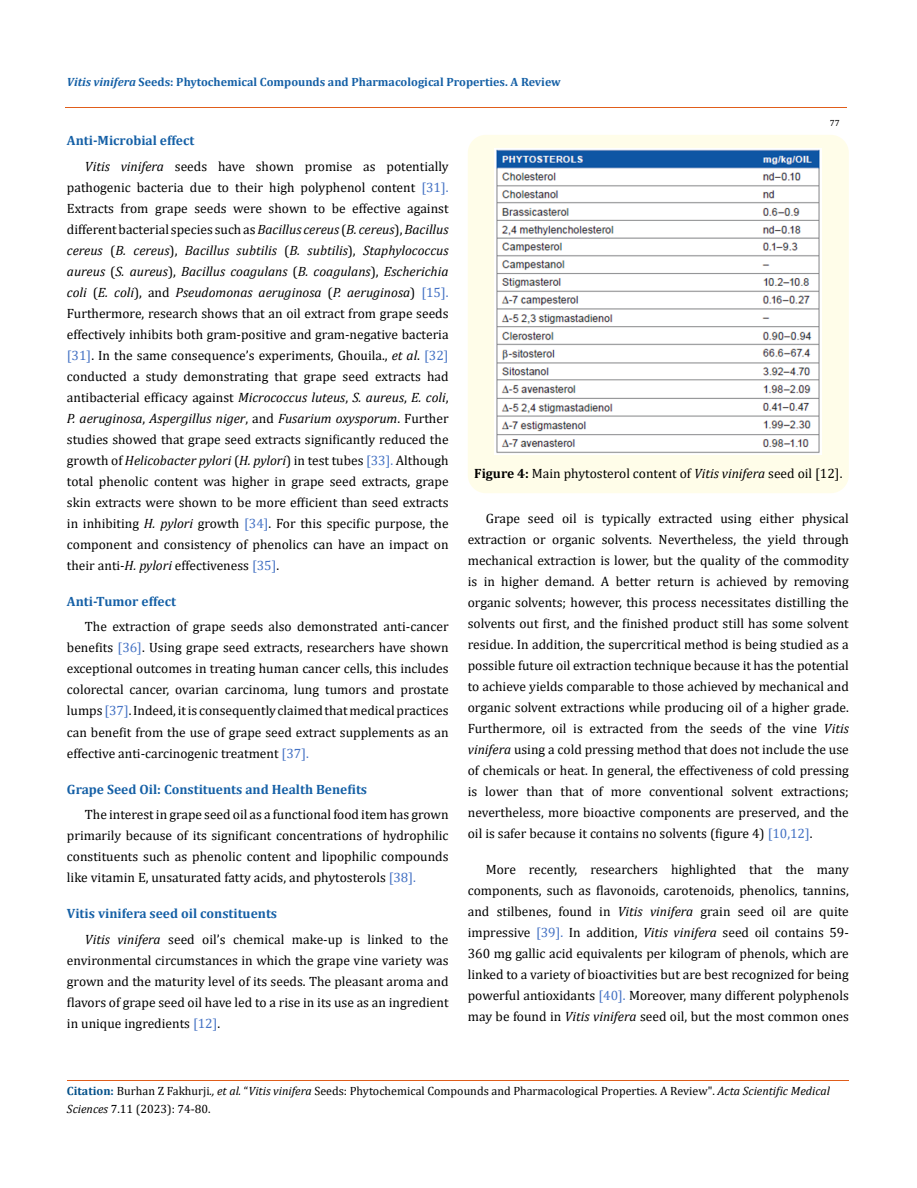
<style>
.page{position:relative;width:917px;height:1188px;background:#fff}
.page>*{position:absolute;margin:0;border:0;box-sizing:border-box;transform-origin:0 0}
.t1{font:13.5px/21px "Cambria";color:#000;text-align:justify}
.t2{font:700 13.5px "Cambria";color:#1560a6}
.t3{font:12px/18px "Cambria";color:#000}
.t4{font:700 12px "Cambria";color:#1560a6}
.t5{font:9px "Cambria";color:#000}
.s1{font-style:italic}
.s2{font-weight:700;color:#1560a6}
.s3{color:#4472c4}
.s4{font-weight:700}
.s5{font-weight:700;color:#035089}
</style>
<div class="page">
<div style="left:468px;top:135px;width:380px;height:358px;background:#fffde9;border-radius:18px"></div>
<img style="left:494px;top:148px;width:327px;height:307px">
<hr style="left:65px;top:108px;width:782px;height:1px;background:#e05d1a">
<hr style="left:67px;top:1080px;width:781px;height:1px;background:#e05d1a">
<p class="t4" style="left:67px;top:73px;width:495px"><span class="s1">Vitis vinifera</span> Seeds: Phytochemical Compounds and Pharmacological Properties. A Review</p>
<p class="t5" style="left:829px;top:118px;width:11px">77</p>
<p class="t1" style="left:85px;top:128px;width:365px;line-height:25.5px;text-indent:-18px"><span class="s2">Anti-Microbial effect<br></span><span class="s1">Vitis vinifera</span> seeds have shown promise as potentially</p>
<p class="t1" style="left:67px;top:177px;width:383px">pathogenic bacteria due to their high polyphenol content <span class="s3">[31].<br></span>Extracts from grape seeds were shown to be effective against different bacterial species such as <span class="s1">Bacillus cereus</span> (<span class="s1">B. cereus</span>), <span class="s1">Bacillus cereus</span> (<span class="s1">B. cereus</span>), <span class="s1">Bacillus subtilis</span> (<span class="s1">B. subtilis</span>), <span class="s1">Staphylococcus aureus</span> (<span class="s1">S. aureus</span>), <span class="s1">Bacillus coagulans</span> (<span class="s1">B. coagulans</span>), <span class="s1">Escherichia coli</span> (<span class="s1">E. coli</span>), and <span class="s1">Pseudomonas aeruginosa</span> (<span class="s1">P. aeruginosa</span>) <span class="s3">[15].<br></span>Furthermore, research shows that an oil extract from grape seeds effectively inhibits both gram-positive and gram-negative bacteria <span class="s3">[31]</span>. In the same consequence’s experiments, Ghouila., <span class="s1">et al</span>. <span class="s3">[32] </span>conducted a study demonstrating that grape seed extracts had antibacterial efficacy against <span class="s1">Micrococcus luteus</span>, <span class="s1">S. aureus</span>, <span class="s1">E. coli</span>, <span class="s1">P. aeruginosa</span>, <span class="s1">Aspergillus niger</span>, and <span class="s1">Fusarium oxysporum</span>. Further studies showed that grape seed extracts significantly reduced the growth of <span class="s1">Helicobacter pylori</span> (<span class="s1">H. pylori</span>) in test tubes <span class="s3">[33].</span> Although total phenolic content was higher in grape seed extracts, grape skin extracts were shown to be more efficient than seed extracts in inhibiting <span class="s1">H. pylori</span> growth <span class="s3">[34]</span>. For this specific purpose, the component and consistency of phenolics can have an impact on their anti<span class="s1">-H. pylori</span> effectiveness <span class="s3">[35]</span>.</p>
<p class="t2" style="left:67px;top:592px;width:110px">Anti-Tumor effect</p>
<p class="t1" style="left:67px;top:616px;width:383px;text-indent:18px">The extraction of grape seeds also demonstrated anti-cancer benefits <span class="s3">[36]</span>. Using grape seed extracts, researchers have shown exceptional outcomes in treating human cancer cells, this includes colorectal cancer, ovarian carcinoma, lung tumors and prostate lumps <span class="s3">[37]</span>. Indeed, it is consequently claimed that medical practices can benefit from the use of grape seed extract supplements as an effective anti-carcinogenic treatment <span class="s3">[37].</span></p>
<p class="t2" style="left:67px;top:779px;width:302px">Grape Seed Oil: Constituents and Health Benefits</p>
<p class="t1" style="left:67px;top:804px;width:383px;text-indent:18px">The interest in grape seed oil as a functional food item has grown primarily because of its significant concentrations of hydrophilic constituents such as phenolic content and lipophilic compounds like vitamin E, unsaturated fatty acids, and phytosterols <span class="s3">[38].</span></p>
<p class="t1" style="left:85px;top:901px;width:365px;line-height:25.5px;text-indent:-18px"><span class="s2">Vitis vinifera seed oil constituents<br></span><span class="s1">Vitis vinifera</span> seed oil’s chemical make-up is linked to the</p>
<p class="t1" style="left:67px;top:949px;width:383px">environmental circumstances in which the grape vine variety was grown and the maturity level of its seeds. The pleasant aroma and flavors of grape seed oil have led to a rise in its use as an ingredient in unique ingredients <span class="s3">[12]</span>.</p>
<p class="t1" style="left:474px;top:463px;width:370px"><span class="s4">Figure 4:</span> Main phytosterol content of <span class="s1">Vitis vinifera</span> seed oil [12].</p>
<p class="t1" style="left:468px;top:508px;width:382px;text-indent:18px">Grape seed oil is typically extracted using either physical extraction or organic solvents. Nevertheless, the yield through mechanical extraction is lower, but the quality of the commodity is in higher demand. A better return is achieved by removing organic solvents; however, this process necessitates distilling the solvents out first, and the finished product still has some solvent residue. In addition, the supercritical method is being studied as a possible future oil extraction technique because it has the potential to achieve yields comparable to those achieved by mechanical and organic solvent extractions while producing oil of a higher grade.<br>Furthermore, oil is extracted from the seeds of the vine <span class="s1">Vitis vinifera</span> using a cold pressing method that does not include the use of chemicals or heat. In general, the effectiveness of cold pressing is lower than that of more conventional solvent extractions; nevertheless, more bioactive components are preserved, and the oil is safer because it contains no solvents (figure 4) <span class="s3">[10,12]</span>.</p>
<p class="t1" style="left:468px;top:859px;width:382px;text-indent:18px">More recently, researchers highlighted that the many components, such as flavonoids, carotenoids, phenolics, tannins, and stilbenes, found in <span class="s1">Vitis vinifera</span> grain seed oil are quite impressive <span class="s3">[39].</span> In addition, <span class="s1">Vitis vinifera</span> seed oil contains 59- 360 mg gallic acid equivalents per kilogram of phenols, which are linked to a variety of bioactivities but are best recognized for being powerful antioxidants <span class="s3">[40].</span> Moreover, many different polyphenols may be found in <span class="s1">Vitis vinifera</span> seed oil, but the most common ones</p>
<p class="t3" style="left:67px;top:1082px;width:764px"><span class="s5">Citation:</span> Burhan Z Fakhurji<span class="s1">., et al.</span> “<span class="s1">Vitis vinifera</span> Seeds: Phytochemical Compounds and Pharmacological Properties. A Review". <span class="s1">Acta Scientific Medical<br>Sciences</span> 7.11 (2023): 74-80.</p>
</div>
